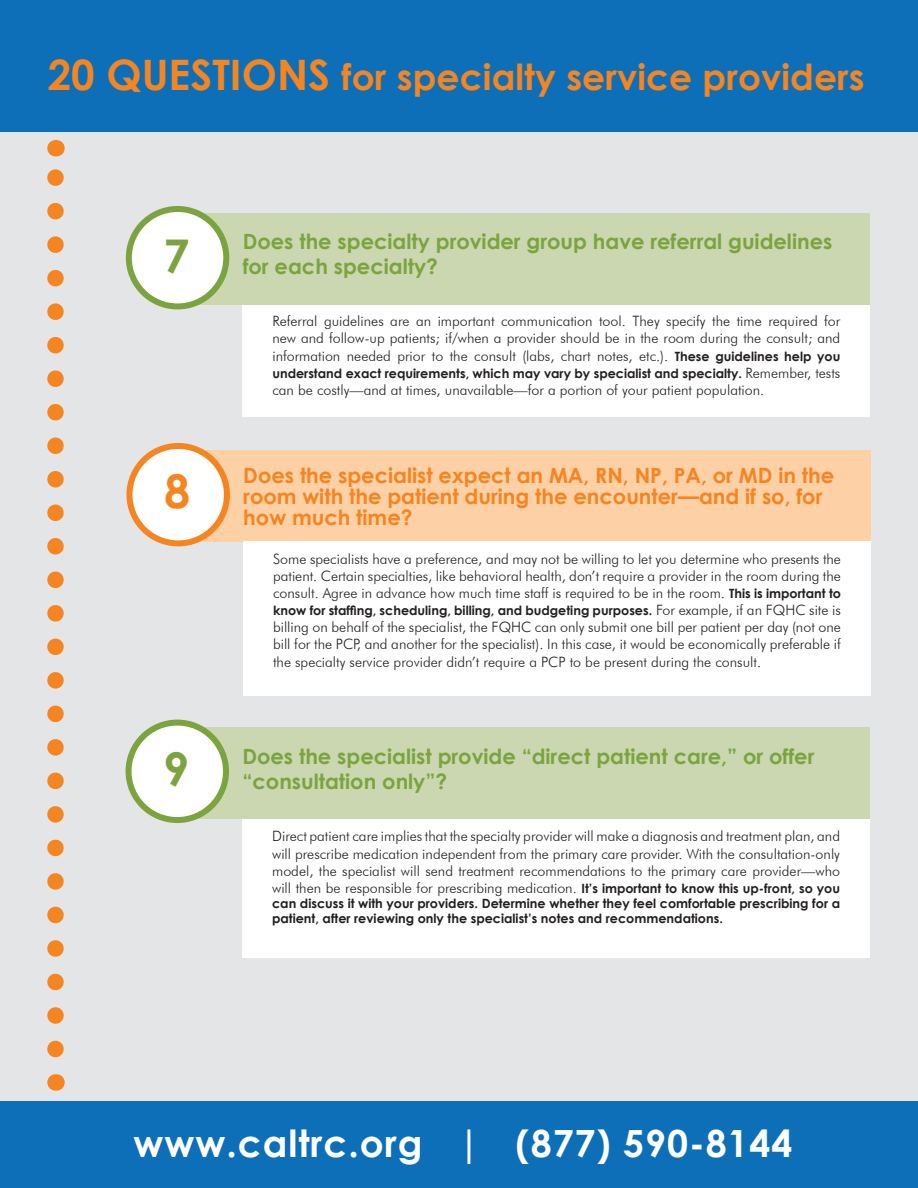
<style>
.page{position:relative;width:918px;height:1188px;background:#fff}
.page>*{position:absolute;margin:0;border:0;box-sizing:border-box;transform-origin:0 0}
.IntroHeader_CentGoth{font:700 46.5px "Century Gothic";color:#7ba43f}
.IntroHeader_CentGoth-2{font:700 46.5px "Century Gothic";color:#f58520}
.t1{font:700 37.5px "Century Gothic";letter-spacing:.025em;color:#fff}
.t2{font:700 36px "Century Gothic";letter-spacing:.005em;color:#f58520}
.Colored_Stages_Heade{font:700 21px/25.2px "Century Gothic";color:#7ba43f}
.Colored_Stages_Heade-2{font:700 21px/21px "Century Gothic";color:#f58520}
.WhiteSegment_CopySma{font:300 14.25px/17.1px "Futura BT";color:#231f20;text-align:justify}
.WhiteSegment_CopySma-2{font:700 12.75px/15.3px "Century Gothic";color:#231f20}
.s1{font-size:42px}
.s2{font-family:"Century Gothic";font-weight:700;font-size:12.75px}
.s3{font-family:"Futura BT";font-weight:300;font-size:14.25px}
</style>
<div class="page">
<div style="left:1px;top:1px;width:917px;height:1186px;background:#e4e5e7"></div>
<div style="left:0;top:1102px;width:918px;height:86px;background:#0c6fb8"></div>
<div style="left:0;top:1px;width:918px;height:131px;background:#0c6fb8"></div>
<div style="left:193px;top:213px;width:677px;height:92px;background:#cbd7b1"></div>
<div style="left:129px;top:209px;width:97px;height:97px;background:#fff;border-radius:50%"></div>
<div style="left:126px;top:206px;width:103px;height:103px;border:6px solid #7ba43f;border-radius:50%"></div>
<div style="left:243px;top:306px;width:627px;height:111px;background:#fff"></div>
<div style="left:194px;top:450px;width:676px;height:92px;background:#fdd0a6"></div>
<div style="left:129px;top:446px;width:98px;height:97px;background:#fff;border-radius:50%"></div>
<div style="left:126px;top:443px;width:104px;height:103px;border:6px solid #f58520;border-radius:50%"></div>
<div style="left:243px;top:542px;width:628px;height:154px;background:#fff"></div>
<div style="left:193px;top:727px;width:676px;height:91px;background:#cbd7b1"></div>
<div style="left:129px;top:723px;width:97px;height:97px;background:#fff;border-radius:50%"></div>
<div style="left:126px;top:720px;width:103px;height:103px;border:6px solid #7ba43f;border-radius:50%"></div>
<div style="left:242px;top:819px;width:628px;height:139px;background:#fff"></div>
<svg style="left:47px;top:169px;width:17px;height:880px"></svg>
<svg style="left:56px;top:1074px;width:1px;height:17px"></svg>
<svg style="left:56px;top:140px;width:1px;height:16px"></svg>
<p class="t2" style="left:48px;top:50px;width:819px"><span class="s1">20 QUESTIONS</span> for specialty service providers</p>
<p class="IntroHeader_CentGoth" style="left:163px;top:221px;width:28px">7</p>
<p class="Colored_Stages_Heade" style="left:243px;top:228px;width:591px">Does the specialty provider group have referral guidelines for each specialty?</p>
<p class="WhiteSegment_CopySma" style="left:272px;top:313px;width:569px">Referral guidelines are an important communication tool. They specify the time required for new and follow-up patients; if/when a provider should be in the room during the consult; and information needed prior to the consult (labs, chart notes, etc.). <span class="s2">These guidelines help you</span></p>
<p class="WhiteSegment_CopySma-2" style="left:272px;top:365px;width:569px">understand exact requirements, which may vary by specialist and specialty. <span class="s3">Remember, tests</span></p>
<p class="WhiteSegment_CopySma" style="left:272px;top:381px;width:493px">can be costly—and at times, unavailable—for a portion of your patient population.</p>
<p class="IntroHeader_CentGoth-2" style="left:164px;top:456px;width:28px">8</p>
<p class="Colored_Stages_Heade-2" style="left:243px;top:464px;width:592px">Does the specialist expect an MA, RN, NP, PA, or MD in the room with the patient during the encounter—and if so, for how much time?</p>
<p class="WhiteSegment_CopySma" style="left:273px;top:550px;width:570px">Some specialists have a preference, and may not be willing to let you determine who presents the patient. Certain specialties, like behavioral health, don’t require a provider in the room during the consult. Agree in advance how much time staff is required to be in the room. <span class="s2">This is important to</span></p>
<p class="WhiteSegment_CopySma-2" style="left:273px;top:602px;width:569px">know for staffing, scheduling, billing, and budgeting purposes. <span class="s3">For example, if an FQHC site is</span></p>
<p class="WhiteSegment_CopySma" style="left:273px;top:619px;width:569px">billing on behalf of the specialist, the FQHC can only submit one bill per patient per day (not one bill for the PCP, and another for the specialist). In this case, it would be economically preferable if the specialty service provider didn’t require a PCP to be present during the consult.</p>
<p class="IntroHeader_CentGoth" style="left:163px;top:734px;width:28px">9</p>
<p class="Colored_Stages_Heade" style="left:242px;top:743px;width:574px">Does the specialist provide “direct patient care,” or offer “consultation only”?</p>
<p class="WhiteSegment_CopySma" style="left:272px;top:828px;width:569px">Direct patient care implies that the specialty provider will make a diagnosis and treatment plan, and will prescribe medication independent from the primary care provider. With the consultation-only model, the specialist will send treatment recommendations to the primary care provider—who will then be responsible for prescribing medication. <span class="s2">It’s important to know this up-front, so you</span></p>
<p class="WhiteSegment_CopySma-2" style="left:272px;top:895px;width:569px">can discuss it with your providers. Determine whether they feel comfortable prescribing for a patient, after reviewing only the specialist’s notes and recommendations.</p>
<p class="t1" style="left:134px;top:1114px;width:660px">www.caltrc.org | (877) 590-8144</p>
</div>
